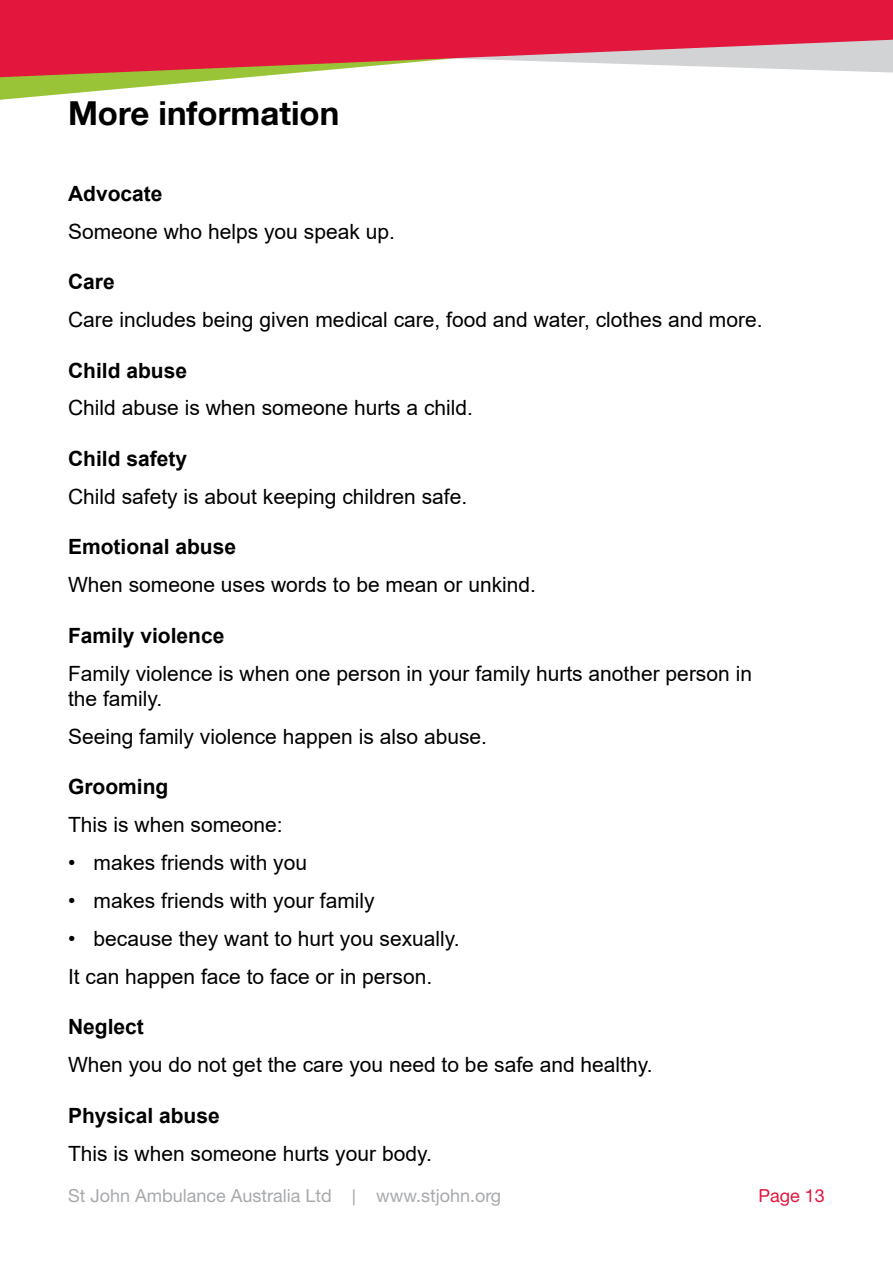
<style>
.page{position:relative;width:893px;height:1263px;background:#fff}
.page>*{position:absolute;margin:0;border:0;box-sizing:border-box;transform-origin:0 0}
.t1{font:700 33px "Helvetica Neue LT";color:#000}
.t2{font:21px/25.2px "Arial";color:#000}
.t3{font:700 21px "Arial";color:#000}
.t4{font:18px "Helvetica Neue LT Std";color:#a7a9ac}
.t5{font:18px "Helvetica Neue LT Std";color:#e3173e}
.s1{font-family:"Calibri"}
.s2{color:#fff}
</style>
<div class="page">
<svg style="left:0;top:78px;width:239px;height:22px"></svg>
<svg style="left:0;top:0;width:893px;height:78px;background:#e14a62"></svg>
<h1 class="t1" style="left:68px;top:93px;width:273px">More information</h1>
<p class="t3" style="left:68px;top:179px;width:96px">Advocate</p>
<p class="t2" style="left:68px;top:219px;width:328px">Someone who helps you speak up.</p>
<p class="t3" style="left:68px;top:267px;width:48px">Care</p>
<p class="t2" style="left:68px;top:307px;width:696px">Care includes being given medical care, food and water, clothes and more.</p>
<p class="t3" style="left:68px;top:355px;width:121px">Child abuse</p>
<p class="t2" style="left:68px;top:395px;width:407px">Child abuse is when someone hurts a child.</p>
<p class="t3" style="left:68px;top:444px;width:121px">Child safety</p>
<p class="t2" style="left:68px;top:484px;width:401px">Child safety is about keeping children safe.</p>
<p class="t3" style="left:68px;top:532px;width:170px">Emotional abuse</p>
<p class="t2" style="left:68px;top:572px;width:470px">When someone uses words to be mean or unkind.</p>
<p class="t3" style="left:68px;top:620px;width:158px">Family violence</p>
<p class="t2" style="left:68px;top:660px;width:685px">Family violence is when one person in your family hurts another person in the family.</p>
<p class="t2" style="left:68px;top:724px;width:421px">Seeing family violence happen is also abuse.</p>
<p class="t3" style="left:68px;top:772px;width:102px">Grooming</p>
<p class="t2" style="left:68px;top:812px;width:216px">This is when someone:</p>
<p class="t2" style="left:68px;top:850px;width:241px">• makes friends with you</p>
<p class="t2" style="left:68px;top:888px;width:308px">• makes friends with your family</p>
<p class="t2" style="left:68px;top:919px;width:393px;line-height:38px">• because they want to hurt you sexually.<br>It can happen face to face or in person.</p>
<p class="t3" style="left:68px;top:1012px;width:77px">Neglect</p>
<p class="t2" style="left:68px;top:1052px;width:586px">When you do not get the care you need to be safe and healthy.</p>
<p class="t3" style="left:68px;top:1100px;width:153px">Physical abuse</p>
<p class="t2" style="left:68px;top:1140px;width:365px">This is when someone hurts your body.</p>
<p class="t4" style="left:68px;top:1185px;width:459px">St John Ambulance Australia Ltd <span class="s1">|</span> www.stjohn.org<span class="s2">.au</span></p>
<p class="t5" style="left:758px;top:1185px;width:68px">Page 13</p>
</div>
